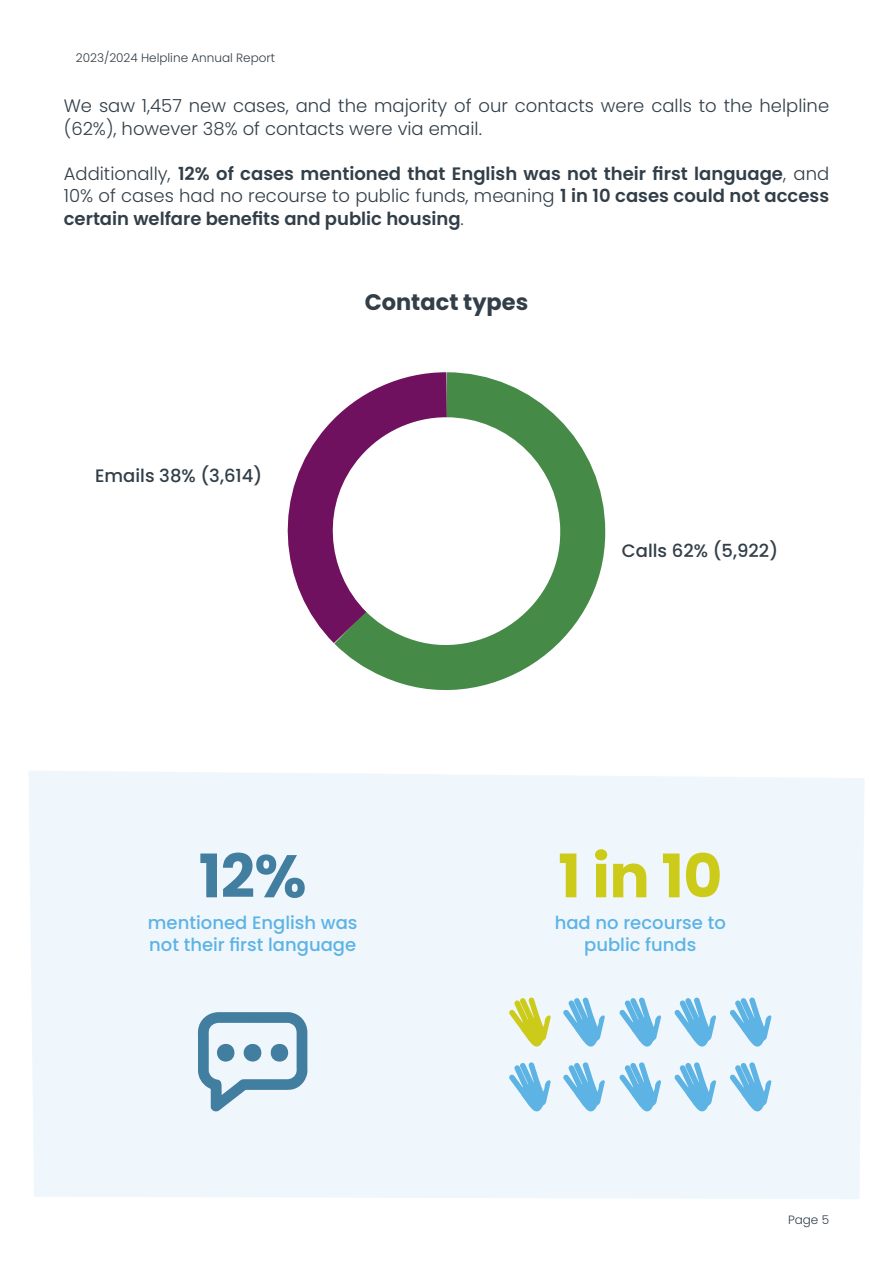
<style>
.page{position:relative;width:893px;height:1263px;background:#fff}
.page>*{position:absolute;margin:0;border:0;box-sizing:border-box;transform-origin:0 0}
.t1{font:700 60px "Poppins";color:#cdcb1a}
.t2{font:700 60px "Poppins";color:#427e9f}
.t3{font:700 22.5px "Poppins";color:#323e48}
.t4{font:600 18px/22.5px "Poppins";color:#323e48;text-align:justify}
.t5{font:300 18px/22.5px "Poppins";color:#323e48}
.t6{font:500 18px/21.6px "Poppins";color:#5db3e4;text-align:center}
.t7{font:500 18px "Poppins";color:#323e48}
.t8{font:300 12px "Poppins";color:#313d47}
.t9{font:300 12px "Poppins";color:#323e48}
.s1{font-weight:300}
</style>
<div class="page">
<svg style="left:287px;top:379px;width:297px;height:304px"></svg>
<svg style="left:295px;top:372px;width:197px;height:319px"></svg>
<div style="left:28px;top:771px;width:836px;height:428px;background:#eff7fc"></div>
<svg style="left:509px;top:997px;width:42px;height:56px"></svg>
<svg style="left:509px;top:1062px;width:42px;height:56px"></svg>
<svg style="left:563px;top:997px;width:42px;height:56px"></svg>
<svg style="left:563px;top:1062px;width:42px;height:56px"></svg>
<svg style="left:619px;top:997px;width:42px;height:56px"></svg>
<svg style="left:619px;top:1062px;width:42px;height:56px"></svg>
<svg style="left:674px;top:997px;width:42px;height:56px"></svg>
<svg style="left:674px;top:1062px;width:42px;height:56px"></svg>
<svg style="left:729px;top:997px;width:43px;height:56px"></svg>
<svg style="left:729px;top:1062px;width:43px;height:56px"></svg>
<svg style="left:198px;top:1012px;width:110px;height:100px"></svg>
<p class="t8" style="left:76px;top:51px;width:201px">2023/2024 Helpline Annual Report</p>
<p class="t5" style="left:64px;top:95px;width:767px">We saw 1,457 new cases, and the majority of our contacts were calls to the helpline (62%), however 38% of contacts were via email.</p>
<p class="t4" style="left:64px;top:162px;width:767px"><span class="s1">Additionally,</span> 12% of cases mentioned that English was not their first language<span class="s1">, and 10% of cases had no recourse to public funds, meaning</span> 1 in 10 cases could not access certain welfare benefits and public housing<span class="s1">.</span></p>
<p class="t7" style="left:95px;top:465px;width:169px">Emails 38% (3,614)</p>
<p class="t3" style="left:365px;top:289px;width:165px">Contact types</p>
<p class="t7" style="left:622px;top:540px;width:158px">Calls 62% (5,922)</p>
<h1 class="t2" style="left:199px;top:841px;width:109px">12%</h1>
<h1 class="t1" style="left:558px;top:841px;width:166px">1 in 10</h1>
<p class="t6" style="left:148px;top:912px;width:211px;text-align:left">mentioned English was not their first language</p>
<p class="t6" style="left:555px;top:912px;width:173px">had no recourse to public funds</p>
<p class="t9" style="left:788px;top:1213px;width:43px">Page 5</p>
</div>
